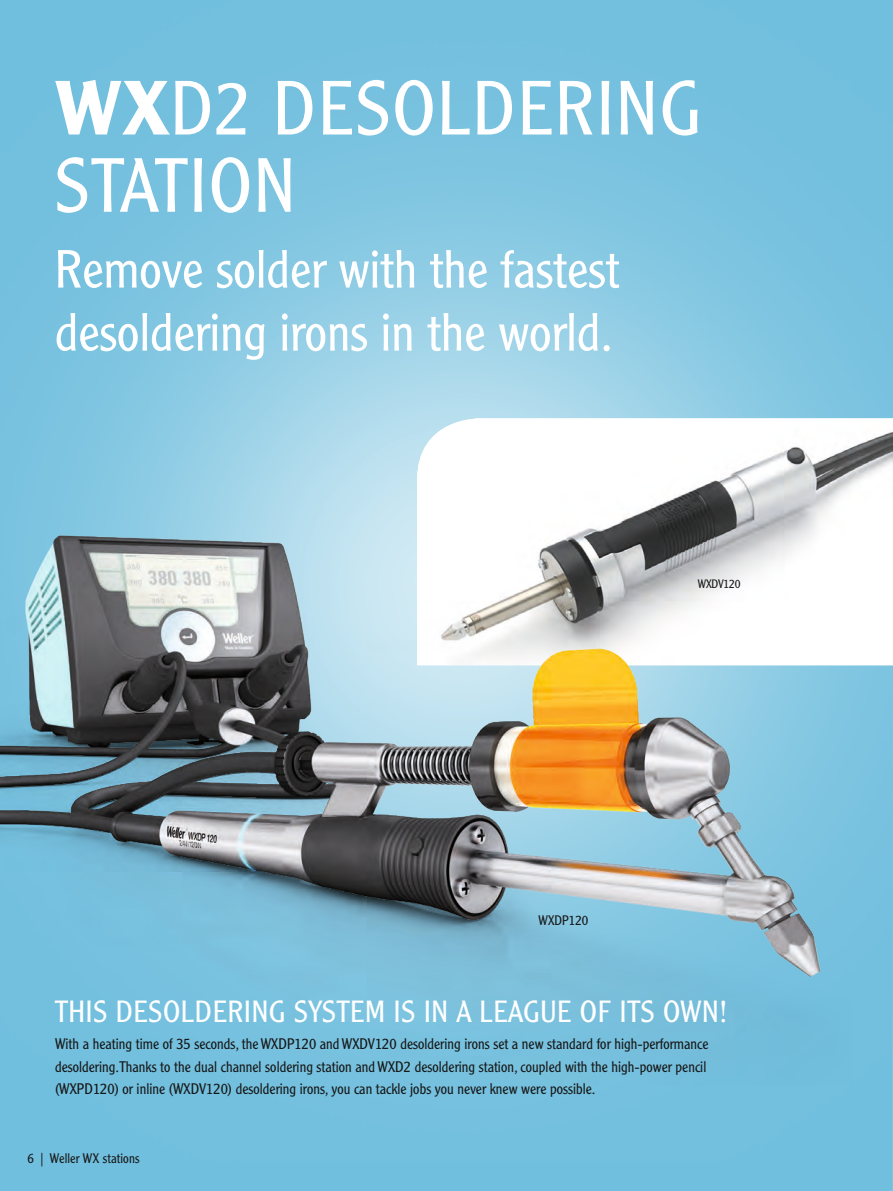
<style>
.page{position:relative;width:893px;height:1191px;background:#71bfde}
.page>*{position:absolute;margin:0;border:0;box-sizing:border-box;transform-origin:0 0}
.t1{font:300 75px/77.2px "Clearface Gothic LT Std";letter-spacing:.025em;color:#fff}
.t2{font:300 52.5px/63px "Clearface Gothic LT Std";color:#fff}
.t3{font:300 30px "Clearface Gothic LT Std";letter-spacing:.02em;color:#fff}
.t4{font:300 15px/22.5px "Clearface Gothic LT Std";color:#171818}
.t5{font:300 13.5px "Clearface Gothic LH";letter-spacing:.005em;color:#171818}
.t6{font:300 13.5px "Clearface Gothic LT Std";color:#171818}
.t7{font:300 12px "Clearface Gothic LT Std";letter-spacing:-.015em;color:#171818}
.s1{font-weight:700}
</style>
<div class="page">
<img style="left:892px;top:1161px;width:1px;height:30px">
<img style="left:32px;top:145px;width:861px;height:1016px">
<img style="left:417px;top:418px;width:476px;height:99px">
<img style="left:29px;top:503px;width:823px;height:14px">
<img style="left:0;top:517px;width:893px;height:570px">
<h1 class="t1" style="left:55px;top:69px;width:648px"><span class="s1">WX</span>D2 DESOLDERING<br>STATION</h1>
<h2 class="t2" style="left:55px;top:237px;width:566px">Remove solder with the fastest desoldering irons in the world.</h2>
<p class="t7" style="left:698px;top:577px;width:44px">WXDV120</p>
<p class="t6" style="left:538px;top:912px;width:51px">WXDP120</p>
<h3 class="t3" style="left:55px;top:993px;width:674px">THIS DESOLDERING SYSTEM IS IN A LEAGUE OF ITS OWN!</h3>
<p class="t4" style="left:55px;top:1032px;width:655px">With a heating time of 35 seconds, the WXDP120 and WXDV120 desoldering irons set a new standard for high-performance desoldering. Thanks to the dual channel soldering station and WXD2 desoldering station, coupled with the high-power pencil (WXPD120) or inline (WXDV120) desoldering irons, you can tackle jobs you never knew were possible.</p>
<p class="t5" style="left:27px;top:1150px;width:114px">6 | Weller WX stations</p>
</div>
